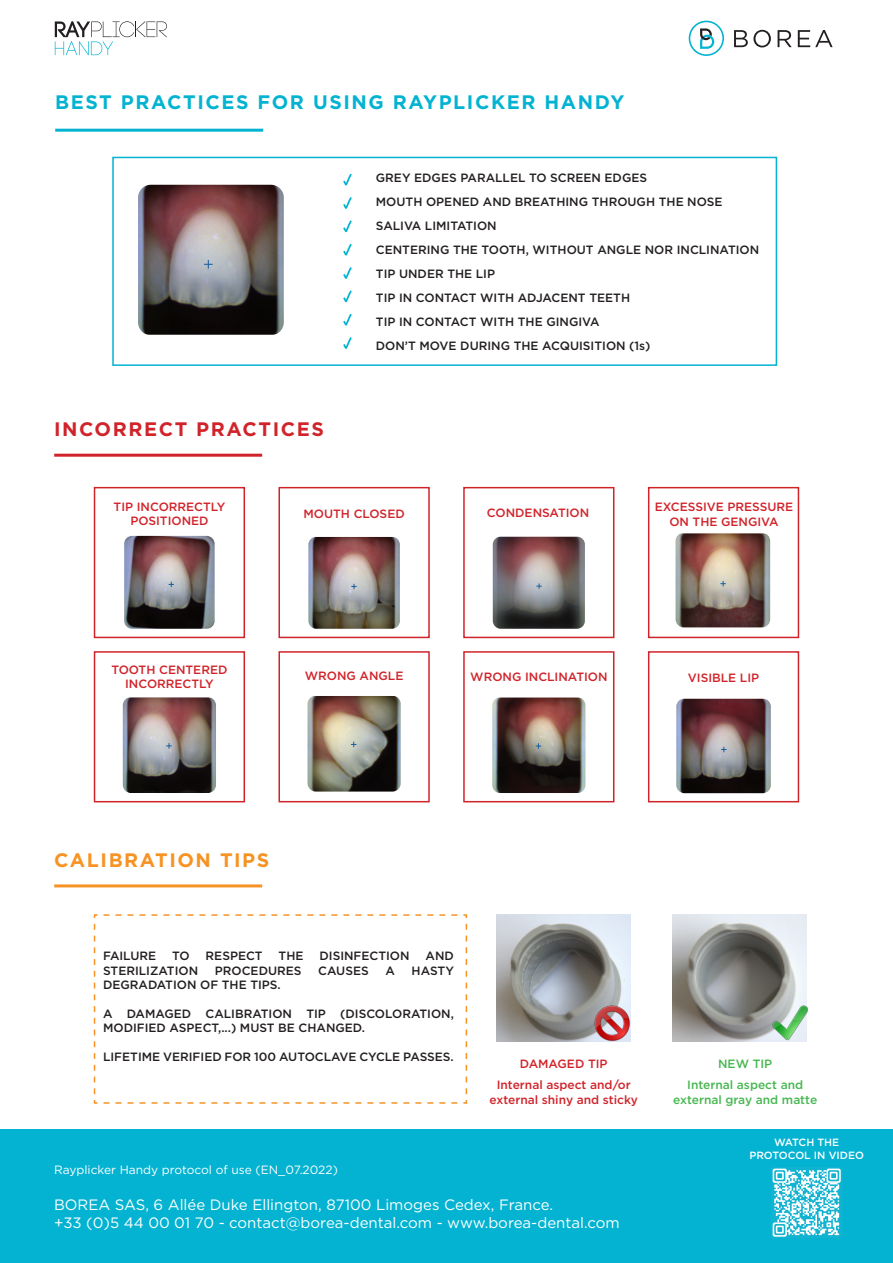
<style>
.page{position:relative;width:893px;height:1263px;background:#fff}
.page>*{position:absolute;margin:0;border:0;box-sizing:border-box;transform-origin:0 0}
.t1{font:700 19.5px "Gotham";letter-spacing:.08em;color:#03b3d1}
.t2{font:700 19.5px "Gotham";letter-spacing:.08em;color:#d1232a}
.t3{font:700 19.5px "Gotham";letter-spacing:.08em;color:#f79324}
.t4{font:15px "Gotham";color:#fff}
.t5{font:500 12px/14.4px "Gotham";color:#231f20}
.t6{font:500 12px/14.4px "Gotham";color:#d1232a;text-align:center}
.t7{font:500 12px/14.4px "Gotham";color:#46b750;text-align:center}
.t8{font:12px "Gotham";color:#fff}
.t9{font:500 10.5px "Gotham";color:#fff}
.t10{font:500 10.5px "Gotham";letter-spacing:-.02em;color:#fff}
</style>
<div class="page">
<img style="left:497px;top:914px;width:134px;height:127px">
<div style="left:278px;top:487px;width:152px;height:151px;border:2px solid #d1232a"></div>
<img style="left:308px;top:537px;width:92px;height:92px">
<svg style="left:351px;top:584px;width:6px;height:5px"></svg>
<div style="left:94px;top:651px;width:151px;height:151px;border:2px solid #d1232a"></div>
<img style="left:123px;top:697px;width:93px;height:96px">
<svg style="left:166px;top:743px;width:6px;height:6px"></svg>
<div style="left:94px;top:487px;width:151px;height:151px;border:2px solid #d1232a"></div>
<img style="left:124px;top:536px;width:91px;height:93px">
<svg style="left:169px;top:582px;width:5px;height:5px"></svg>
<div style="left:648px;top:487px;width:151px;height:151px;border:2px solid #d1232a"></div>
<img style="left:676px;top:533px;width:94px;height:94px">
<svg style="left:720px;top:581px;width:6px;height:5px"></svg>
<div style="left:463px;top:487px;width:151px;height:151px;border:2px solid #d1232a"></div>
<img style="left:493px;top:537px;width:92px;height:92px">
<svg style="left:536px;top:583px;width:6px;height:6px"></svg>
<div style="left:278px;top:651px;width:152px;height:151px;border:2px solid #d1232a"></div>
<img style="left:308px;top:696px;width:93px;height:95px">
<svg style="left:351px;top:742px;width:5px;height:5px"></svg>
<div style="left:648px;top:651px;width:151px;height:151px;border:2px solid #d1232a"></div>
<img style="left:676px;top:699px;width:95px;height:94px">
<svg style="left:721px;top:747px;width:5px;height:5px"></svg>
<div style="left:463px;top:651px;width:151px;height:151px;border:2px solid #d1232a"></div>
<img style="left:492px;top:697px;width:93px;height:96px">
<svg style="left:536px;top:743px;width:5px;height:6px"></svg>
<svg style="left:734px;top:30px;width:37px;height:17px"></svg>
<svg style="left:778px;top:30px;width:14px;height:17px"></svg>
<svg style="left:798px;top:30px;width:35px;height:17px"></svg>
<svg style="left:689px;top:21px;width:35px;height:35px"></svg>
<svg style="left:55px;top:21px;width:112px;height:34px"></svg>
<hr style="left:55px;top:129px;width:208px;height:3px;background:#03b3d1">
<hr style="left:54px;top:454px;width:208px;height:3px;background:#d1232a">
<div style="left:0;top:1129px;width:893px;height:134px;background:#03b3d1"></div>
<svg style="left:771px;top:1167px;width:71px;height:71px"></svg>
<svg style="left:773px;top:1168px;width:68px;height:69px"></svg>
<div style="left:112px;top:157px;width:665px;height:209px;border:2px solid #03b3d1"></div>
<img style="left:138px;top:185px;width:146px;height:150px">
<svg style="left:204px;top:260px;width:9px;height:9px"></svg>
<svg style="left:343px;top:173px;width:9px;height:176px"></svg>
<hr style="left:54px;top:884px;width:208px;height:3px;background:#f79324">
<img style="left:595px;top:1005px;width:36px;height:36px">
<svg style="left:93px;top:914px;width:375px;height:190px"></svg>
<img style="left:672px;top:914px;width:135px;height:127px">
<img style="left:772px;top:1005px;width:36px;height:36px">
<p class="t1" style="left:55px;top:90px;width:571px">BEST PRACTICES FOR USING RAYPLICKER HANDY</p>
<p class="t2" style="left:54px;top:416px;width:271px">INCORRECT PRACTICES</p>
<p class="t5" style="left:376px;top:170px;width:273px">GREY EDGES PARALLEL TO SCREEN EDGES</p>
<p class="t5" style="left:376px;top:194px;width:348px">MOUTH OPENED AND BREATHING THROUGH THE NOSE</p>
<p class="t5" style="left:376px;top:218px;width:122px">SALIVA LIMITATION</p>
<p class="t5" style="left:376px;top:242px;width:385px">CENTERING THE TOOTH, WITHOUT ANGLE NOR INCLINATION</p>
<p class="t5" style="left:376px;top:266px;width:121px">TIP UNDER THE LIP</p>
<p class="t5" style="left:376px;top:290px;width:256px">TIP IN CONTACT WITH ADJACENT TEETH</p>
<p class="t5" style="left:376px;top:314px;width:225px">TIP IN CONTACT WITH THE GINGIVA</p>
<p class="t5" style="left:376px;top:338px;width:276px">DON’T MOVE DURING THE ACQUISITION (1s)</p>
<p class="t6" style="left:114px;top:499px;width:113px">TIP INCORRECTLY<br>POSITIONED</p>
<p class="t6" style="left:655px;top:500px;width:140px">EXCESSIVE PRESSURE<br>ON THE GENGIVA</p>
<p class="t6" style="left:487px;top:505px;width:104px">CONDENSATION</p>
<p class="t6" style="left:303px;top:507px;width:103px">MOUTH CLOSED</p>
<p class="t6" style="left:111px;top:662px;width:118px">TOOTH CENTERED<br>INCORRECTLY</p>
<p class="t6" style="left:305px;top:668px;width:100px">WRONG ANGLE</p>
<p class="t6" style="left:470px;top:669px;width:139px">WRONG INCLINATION</p>
<p class="t6" style="left:688px;top:670px;width:73px">VISIBLE LIP</p>
<p class="t3" style="left:54px;top:847px;width:217px">CALIBRATION TIPS</p>
<p class="t5" style="left:103px;top:948px;width:55px">FAILURE</p>
<p class="t5" style="left:172px;top:948px;width:19px">TO</p>
<p class="t5" style="left:206px;top:948px;width:59px">RESPECT</p>
<p class="t5" style="left:279px;top:948px;width:26px">THE</p>
<p class="t5" style="left:319px;top:948px;width:92px">DISINFECTION</p>
<p class="t5" style="left:426px;top:948px;width:30px">AND</p>
<p class="t5" style="left:103px;top:963px;width:97px">STERILIZATION</p>
<p class="t5" style="left:215px;top:963px;width:88px">PROCEDURES</p>
<p class="t5" style="left:318px;top:963px;width:52px">CAUSES</p>
<p class="t5" style="left:385px;top:963px;width:11px">A</p>
<p class="t5" style="left:412px;top:963px;width:44px">HASTY</p>
<p class="t5" style="left:103px;top:977px;width:179px">DEGRADATION OF THE TIPS.</p>
<p class="t5" style="left:103px;top:1006px;width:352px">A DAMAGED CALIBRATION TIP (DISCOLORATION,<br>MODIFIED ASPECT,...) MUST BE CHANGED.</p>
<p class="t5" style="left:103px;top:1049px;width:352px">LIFETIME VERIFIED FOR 100 AUTOCLAVE CYCLE PASSES.</p>
<p class="t6" style="left:520px;top:1057px;width:89px">DAMAGED TIP</p>
<p class="t6" style="left:490px;top:1078px;width:150px">Internal aspect and/or external shiny and sticky</p>
<p class="t8" style="left:54px;top:1162px;width:285px">Rayplicker Handy protocol of use (EN_07.2022)</p>
<p class="t4" style="left:54px;top:1195px;width:501px">BOREA SAS, 6 Allée Duke Ellington, 87100 Limoges Cedex, France.</p>
<p class="t4" style="left:54px;top:1213px;width:567px">+33 (0)5 44 00 01 70 - contact@borea-dental.com - www.borea-dental.com</p>
<p class="t7" style="left:718px;top:1057px;width:56px">NEW TIP</p>
<p class="t7" style="left:673px;top:1078px;width:146px">Internal aspect and external gray and matte</p>
<p class="t10" style="left:774px;top:1135px;width:67px">WATCH THE</p>
<p class="t9" style="left:749px;top:1148px;width:116px">PROTOCOL IN VIDEO</p>
</div>
